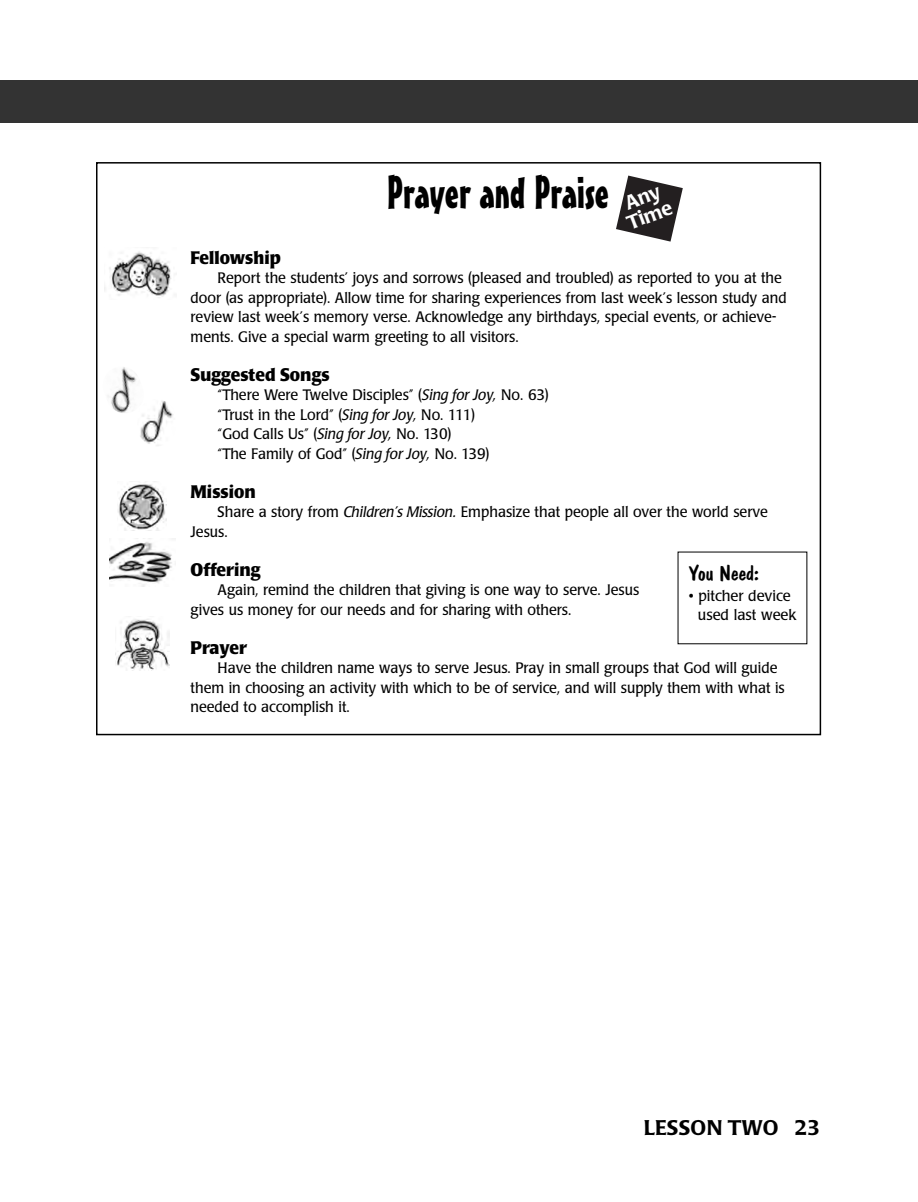
<style>
.page{position:relative;width:918px;height:1202px;background:#fff}
.page>*{position:absolute;margin:0;border:0;box-sizing:border-box;transform-origin:0 0}
.t1{font:45px "Mister Earl BT";color:#000}
.t2{font:500 21px "Poppl Laudatio";letter-spacing:.01em;color:#000}
.t3{font:21px "Dom Casual D";color:#000;scale:1.05 1}
.t4{font:500 19.5px/19.5px "Poppl Laudatio";color:#fff}
.t5{font:700 18px "Poppl Laudatio";color:#000;scale:.95 1}
.t6{font:15px/19.5px "Poppl Laudatio";color:#000;scale:.95 1}
.t7{font:15px/18.3px "Poppl Laudatio";color:#000}
.s1{font-style:italic}
</style>
<div class="page">
<div style="left:0;top:80px;width:27px;height:43px;background:#333"></div>
<img style="left:109px;top:251px;width:62px;height:47px">
<img style="left:108px;top:367px;width:29px;height:46px">
<img style="left:118px;top:481px;width:48px;height:49px">
<img style="left:109px;top:542px;width:67px;height:44px">
<img style="left:115px;top:619px;width:54px;height:51px">
<img style="left:138px;top:399px;width:37px;height:47px;border-radius:19px">
<div style="left:27px;top:80px;width:891px;height:43px;background:#333"></div>
<svg style="left:616px;top:176px;width:67px;height:66px"></svg>
<h1 class="t1" style="left:387px;top:176px;width:224px">Prayer and Praise</h1>
<h3 class="t4" style="left:618px;top:198px;width:49px;rotate:-21deg">Any<br>Time</h3>
<p class="t5" style="left:191px;top:250px;width:96px">Fellowship</p>
<p class="t6" style="left:191px;top:270px;width:629px;text-indent:27px">Report the students’ joys and sorrows (pleased and troubled) as reported to you at the door (as appropriate). Allow time for sharing experiences from last week’s lesson study and review last week’s memory verse. Acknowledge any birthdays, special events, or achieve&shy;ments. Give a special warm greeting to all visitors.</p>
<p class="t5" style="left:191px;top:367px;width:148px">Suggested Songs</p>
<p class="t6" style="left:218px;top:387px;width:350px">“There Were Twelve Disciples” (<span class="s1">Sing for Joy,</span> No. 63) “Trust in the Lord” (<span class="s1">Sing for Joy,</span> No. 111)<br>“God Calls Us” (<span class="s1">Sing for Joy,</span> No. 130)<br>“The Family of God” (<span class="s1">Sing for Joy,</span> No. 139)</p>
<p class="t5" style="left:191px;top:484px;width:70px">Mission</p>
<p class="t6" style="left:191px;top:504px;width:609px;text-indent:27px">Share a story from <span class="s1">Children’s Mission.</span> Emphasize that people all over the world serve<br>Jesus.</p>
<p class="t5" style="left:191px;top:562px;width:75px">Offering</p>
<p class="t6" style="left:191px;top:582px;width:474px;text-indent:27px">Again, remind the children that giving is one way to serve. Jesus gives us money for our needs and for sharing with others.</p>
<p class="t5" style="left:191px;top:640px;width:61px">Prayer</p>
<p class="t6" style="left:191px;top:660px;width:627px;text-indent:27px">Have the children name ways to serve Jesus. Pray in small groups that God will guide them in choosing an activity with which to be of service, and will supply them with what is needed to accomplish it.</p>
<h2 class="t3" style="left:689px;top:560px;width:68px">You Need:</h2>
<p class="t7" style="left:698px;top:588px;width:100px;text-indent:-9px">• pitcher device used last week</p>
<h2 class="t2" style="left:644px;top:1119px;width:178px">LESSON TWO 23</h2>
</div>
